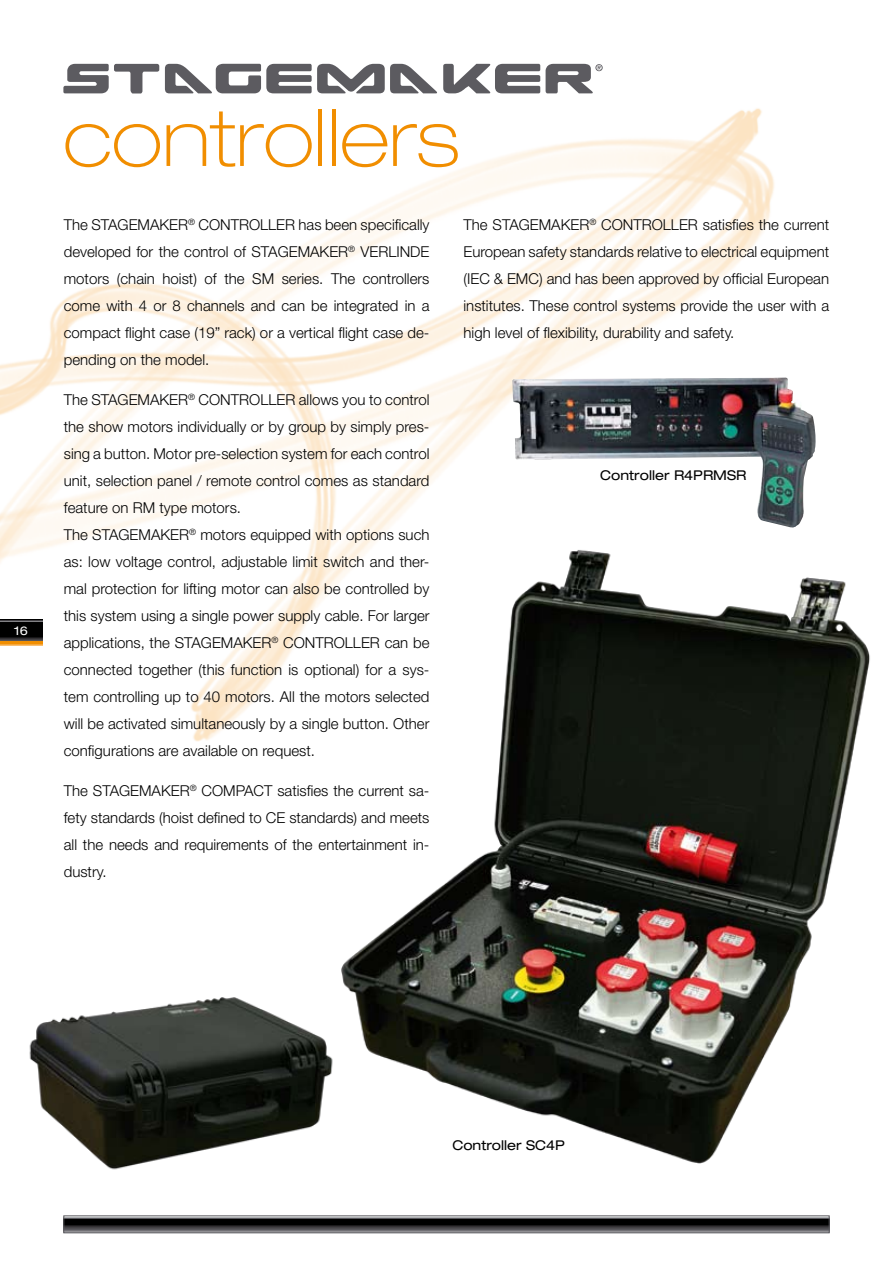
<style>
.page{position:relative;width:893px;height:1263px;background:#fff}
.page>*{position:absolute;margin:0;border:0;box-sizing:border-box;transform-origin:0 0}
.t1{font:100 expanded 79.5px "Helvetica Neue";color:#f18e00}
.t2{font:300 15px/27px "Helvetica Neue";color:#000;text-align:justify}
.t3{font:expanded 13.5px "Helvetica Neue";color:#000}
.t4{font:expanded 12px "Helvetica Neue";color:#fff}
</style>
<div class="page">
<img style="left:0;top:84px;width:787px;height:658px">
<img style="left:328px;top:538px;width:542px;height:626px">
<svg style="left:65px;top:1217px;width:763px;height:14px;background:#313032"></svg>
<div style="left:63px;top:1215px;width:767px;height:18px;border:1px solid #5c5b60"></div>
<svg style="left:0;top:620px;width:43px;height:21px"></svg>
<svg style="left:0;top:641px;width:43px;height:4px"></svg>
<svg style="left:63px;top:64px;width:96px;height:29px"></svg>
<svg style="left:165px;top:64px;width:272px;height:29px"></svg>
<svg style="left:443px;top:64px;width:97px;height:29px"></svg>
<svg style="left:546px;top:64px;width:57px;height:29px"></svg>
<img style="left:29px;top:982px;width:311px;height:188px">
<img style="left:512px;top:378px;width:304px;height:150px">
<p class="t4" style="left:15px;top:623px;width:15px">16</p>
<h1 class="t1" style="left:63px;top:90px;width:397px">controllers</h1>
<p class="t2" style="left:64px;top:211px;width:367px">The STAGEMAKER<sup>®</sup> CONTROLLER has been specifically developed for the control of STAGEMAKER<sup>®</sup> VERLINDE motors (chain hoist) of the SM series. The controllers come with 4 or 8 channels and can be integrated in a compact flight case (19” rack) or a vertical flight case de&shy;pending on the model.</p>
<p class="t2" style="left:64px;top:386px;width:367px;text-align:left">The STAGEMAKER<sup>®</sup> CONTROLLER allows you to control the show motors individually or by group by simply pres&shy;sing a button. Motor pre-selection system for each control unit, selection panel / remote control comes as standard feature on RM type motors.<br>The STAGEMAKER<sup>®</sup> motors equipped with options such as: low voltage control, adjustable limit switch and ther&shy;mal protection for lifting motor can also be controlled by this system using a single power supply cable. For larger applications, the STAGEMAKER<sup>®</sup> CONTROLLER can be connected together (this function is optional) for a sys&shy;tem controlling up to 40 motors. All the motors selected will be activated simultaneously by a single button. Other configurations are available on request.</p>
<p class="t2" style="left:64px;top:776px;width:367px">The STAGEMAKER<sup>®</sup> COMPACT satisfies the current sa&shy;fety standards (hoist defined to CE standards) and meets all the needs and requirements of the entertainment in&shy;dustry.</p>
<p class="t2" style="left:463px;top:211px;width:367px">The STAGEMAKER<sup>®</sup> CONTROLLER satisfies the current European safety standards relative to electrical equipment (IEC &amp; EMC) and has been approved by official European institutes. These control systems provide the user with a high level of flexibility, durability and safety.</p>
<p class="t3" style="left:600px;top:467px;width:147px">Controller R4PRMSR</p>
<p class="t3" style="left:452px;top:1137px;width:114px">Controller SC4P</p>
</div>
